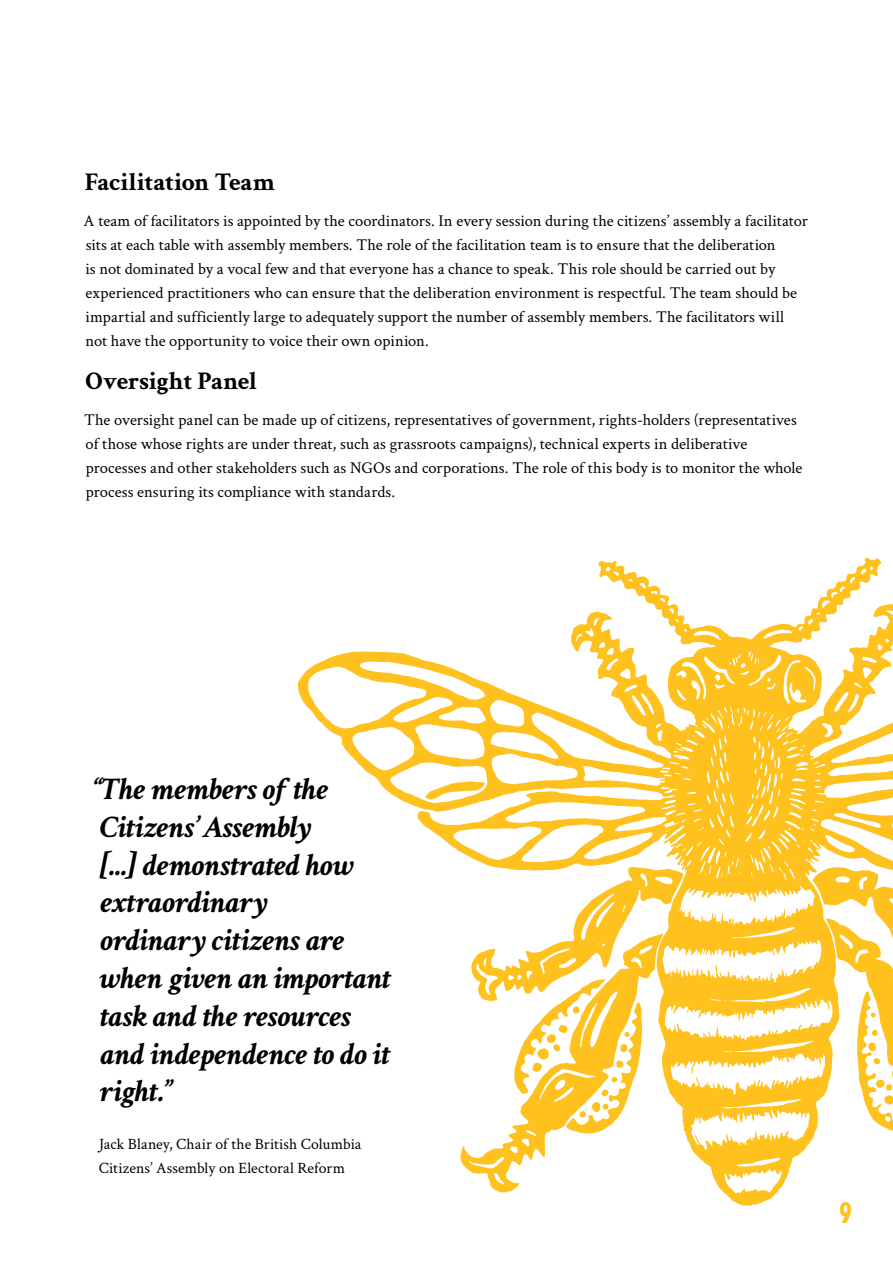
<style>
.page{position:relative;width:893px;height:1263px;background:#fff}
.page>*{position:absolute;margin:0;border:0;box-sizing:border-box;transform-origin:0 0}
.t1{font:italic 700 31.5px/37.8px "Crimson Text";letter-spacing:-.005em;color:#000}
.t2{font:27px "FUCXEDCAPS Regular";color:#ffc11e}
.t3{font:700 25.5px "Crimson Text";letter-spacing:-.01em;color:#000}
.t4{font:16.5px/24px "Crimson Text";color:#000}
.t5{font:15.75px/24px "Crimson Text";letter-spacing:.005em;color:#000}
</style>
<div class="page">
<svg style="left:298px;top:557px;width:595px;height:648px"></svg>
<svg style="left:735px;top:1018px;width:5px;height:6px"></svg>
<svg style="left:460px;top:933px;width:203px;height:260px"></svg>
<svg style="left:425px;top:781px;width:60px;height:19px"></svg>
<svg style="left:471px;top:867px;width:222px;height:266px"></svg>
<svg style="left:809px;top:867px;width:84px;height:338px"></svg>
<h3 class="t3" style="left:85px;top:166px;width:192px">Facilitation Team</h3>
<p class="t4" style="left:84px;top:208px;width:726px">A team of facilitators is appointed by the coordinators. In every session during the citizens’ assembly a facilitator sits at each table with assembly members. The role of the facilitation team is to ensure that the deliberation<br>is not dominated by a vocal few and that everyone has a chance to speak. This role should be carried out by experienced practitioners who can ensure that the deliberation environment is respectful. The team should be impartial and sufficiently large to adequately support the number of assembly members. The facilitators will not have the opportunity to voice their own opinion.</p>
<h3 class="t3" style="left:85px;top:365px;width:173px">Oversight Panel</h3>
<p class="t4" style="left:84px;top:407px;width:720px">The oversight panel can be made up of citizens, representatives of government, rights-holders (representatives of those whose rights are under threat, such as grassroots campaigns), technical experts in deliberative processes and other stakeholders such as NGOs and corporations. The role of this body is to monitor the whole process ensuring its compliance with standards.</p>
<h1 class="t1" style="left:91px;top:769px;width:302px">“The members of the<br>Citizens’ Assembly<br>[...] demonstrated how extraordinary<br>ordinary citizens are when given an important task and the resources and independence to do it right.”</h1>
<p class="t5" style="left:99px;top:1132px;width:264px">Jack Blaney, Chair of the British Columbia<br>Citizens’ Assembly on Electoral Reform</p>
<h2 class="t2" style="left:839px;top:1190px;width:15px">9</h2>
</div>
